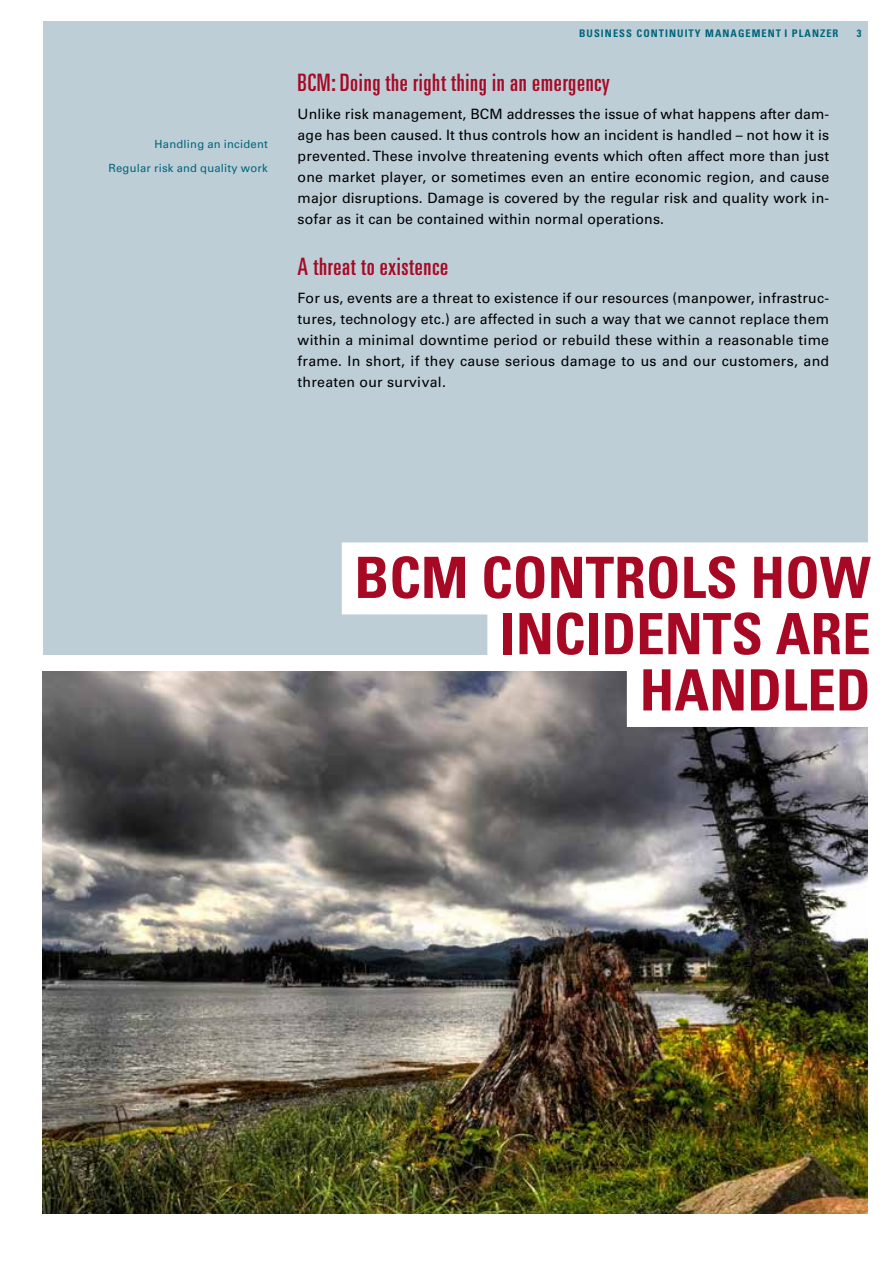
<style>
.page{position:relative;width:893px;height:1263px;background:#fff}
.page>*{position:absolute;margin:0;border:0;box-sizing:border-box;transform-origin:0 0}
.t1{font:700 condensed 57px/56.2px "Univers LT Std";color:#a70925}
.t2{font:ultra-condensed 24px "Univers";letter-spacing:.03em;color:#a70925}
.t3{font:14.25px/21px "Univers LT Std";letter-spacing:.015em;color:#000;text-align:justify}
.t4{font:11.25px/24px "Univers LT Std";letter-spacing:.02em;color:#00667b;text-align:right}
.t5{font:700 condensed 10.5px "Univers LT Std";letter-spacing:.1em;color:#00667b}
</style>
<div class="page">
<div style="left:43px;top:21px;width:824px;height:634px;background:#beced7"></div>
<img style="left:43px;top:672px;width:824px;height:542px">
<div style="left:342px;top:542px;width:529px;height:72px;background:#fff"></div>
<div style="left:487px;top:599px;width:384px;height:72px;background:#fff"></div>
<div style="left:627px;top:655px;width:244px;height:72px;background:#fff"></div>
<p class="t4" style="left:109px;top:132px;width:161px">Handling an incident<br>Regular risk and quality work</p>
<p class="t5" style="left:579px;top:26px;width:261px">BUSINESS CONTINUITY MANAGEMENT I PLANZER</p>
<p class="t5" style="left:857px;top:26px;width:6px">3</p>
<h2 class="t2" style="left:298px;top:69px;width:314px">BCM: Doing the right thing in an emergency</h2>
<p class="t3" style="left:298px;top:103px;width:533px">Unlike risk management, BCM addresses the issue of what happens after dam&shy;age has been caused. It thus controls how an incident is handled – not how it is prevented. These involve threatening events which often affect more than just one market player, or sometimes even an entire economic region, and cause major disruptions. Damage is covered by the regular risk and quality work in&shy;sofar as it can be contained within normal operations.</p>
<h2 class="t2" style="left:298px;top:253px;width:152px">A threat to existence</h2>
<p class="t3" style="left:298px;top:287px;width:533px">For us, events are a threat to existence if our resources (manpower, infrastruc&shy;tures, technology etc.) are affected in such a way that we cannot replace them within a minimal downtime period or rebuild these within a reasonable time frame. In short, if they cause serious damage to us and our customers, and threaten our survival.</p>
<h1 class="t1" style="left:354px;top:549px;width:191px">BCM CONTROLS</h1>
<h1 class="t1" style="left:750px;top:549px;width:122px">HOW</h1>
<h1 class="t1" style="left:500px;top:606px;width:168px">INCIDENTS</h1>
<h1 class="t1" style="left:639px;top:606px;width:233px;text-indent:136px">ARE<br>HANDLED</h1>
</div>
